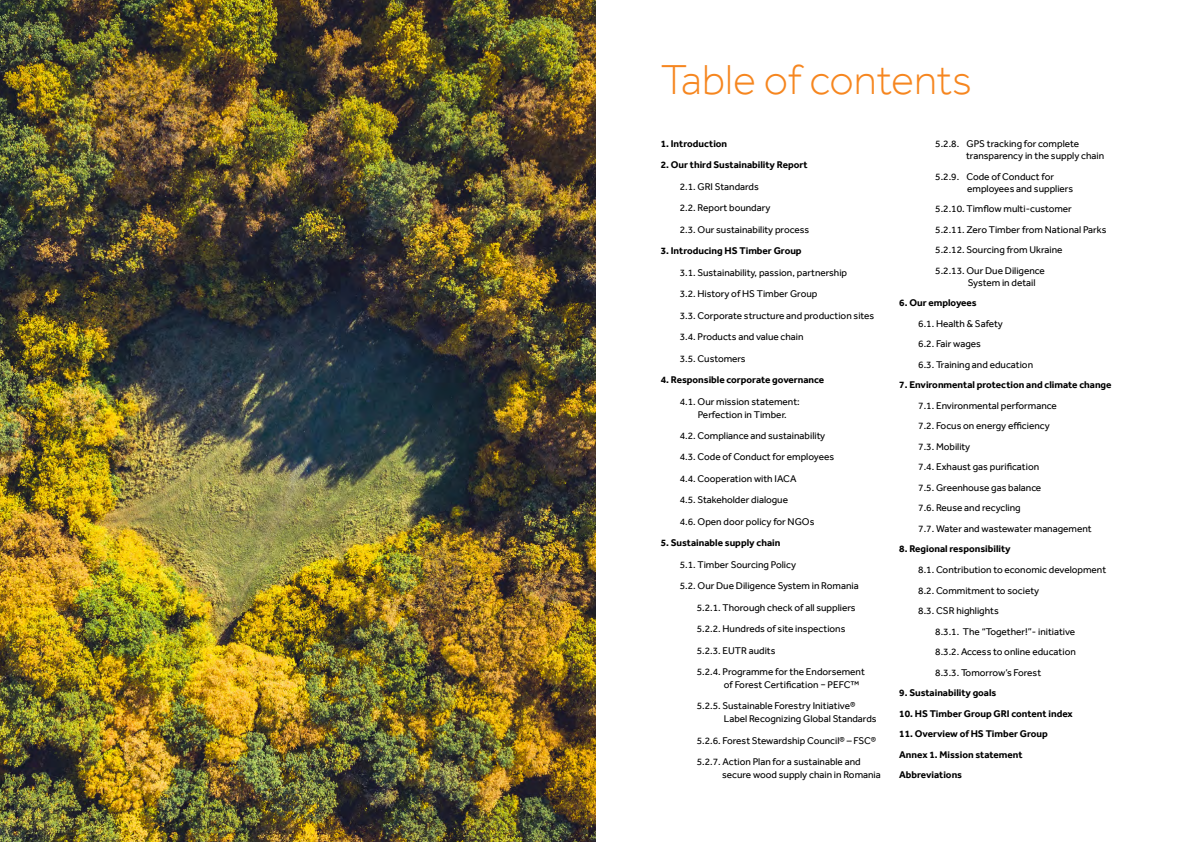
<style>
.page{position:relative;width:1191px;height:842px;background:#fff}
.page>*{position:absolute;margin:0;border:0;box-sizing:border-box;transform-origin:0 0}
.t1{font:300 43px "Effra";color:#f6861f}
.t2{font:10px/21.5px "Effra";color:#000}
.t3{font:700 10px/20.5px "Effra";color:#000}
</style>
<div class="page">
<img style="left:0;top:0;width:595px;height:842px">
<h1 class="t1" style="left:660px;top:54px;width:313px">Table of contents</h1>
<p class="t3" style="left:660px;top:133px;width:68px">1. Introduction</p>
<p class="t3" style="left:660px;top:155px;width:148px">2. Our third Sustainability Report</p>
<p class="t2" style="left:679px;top:176px;width:131px">2.1. GRI Standards<br>2.2. Report boundary<br>2.3. Our sustainability process</p>
<p class="t3" style="left:660px;top:241px;width:142px">3. Introducing HS Timber Group</p>
<p class="t2" style="left:679px;top:262px;width:196px">3.1. Sustainability, passion, partnership<br>3.2. History of HS Timber Group<br>3.3. Corporate structure and production sites 3.4. Products and value chain<br>3.5. Customers</p>
<p class="t3" style="left:660px;top:369px;width:165px">4. Responsible corporate governance</p>
<p class="t2" style="left:679px;top:395px;width:121px;line-height:13px;text-align:center">4.1. Our mission statement:<br>Perfection in Timber.</p>
<p class="t2" style="left:679px;top:425px;width:156px">4.2. Compliance and sustainability<br>4.3. Code of Conduct for employees<br>4.4. Cooperation with IACA<br>4.5. Stakeholder dialogue<br>4.6. Open door policy for NGOs</p>
<p class="t3" style="left:660px;top:533px;width:121px">5. Sustainable supply chain</p>
<p class="t2" style="left:679px;top:553px;width:118px">5.1. Timber Sourcing Policy</p>
<p class="t2" style="left:679px;top:575px;width:180px">5.2. Our Due Diligence System in Romania</p>
<p class="t2" style="left:696px;top:596px;width:160px">5.2.1. Thorough check of all suppliers</p>
<p class="t2" style="left:696px;top:618px;width:150px">5.2.2. Hundreds of site inspections</p>
<p class="t2" style="left:696px;top:639px;width:80px">5.2.3. EUTR audits</p>
<p class="t2" style="left:696px;top:661px;width:170px">5.2.4. Programme for the Endorsement</p>
<p class="t2" style="left:696px;top:674px;width:164px;text-indent:27px">of Forest Certification − PEFC™<br>5.2.5. Sustainable Forestry Initiative®</p>
<p class="t2" style="left:696px;top:708px;width:181px;text-align:justify;text-indent:27px">Label Recognizing Global Standards 5.2.6. Forest Stewardship Council® – FSC® 5.2.7. Action Plan for a sustainable and</p>
<p class="t2" style="left:722px;top:764px;width:160px">secure wood supply chain in Romania</p>
<p class="t2" style="left:966px;top:138px;width:140px;line-height:12px;text-indent:-31px">5.2.8. GPS tracking for complete transparency in the supply chain</p>
<p class="t2" style="left:967px;top:170px;width:107px;line-height:12px;text-indent:-32px">5.2.9. Code of Conduct for employees and suppliers</p>
<p class="t2" style="left:935px;top:198px;width:173px;line-height:20.5px">5.2.10. Timflow multi-customer<br>5.2.11. Zero Timber from National Parks<br>5.2.12. Sourcing from Ukraine<br>5.2.13. Our Due Diligence</p>
<p class="t2" style="left:967px;top:271px;width:69px">System in detail</p>
<p class="t3" style="left:899px;top:292px;width:79px">6. Our employees</p>
<p class="t2" style="left:918px;top:313px;width:116px;line-height:20.5px">6.1. Health &amp; Safety<br>6.2. Fair wages<br>6.3. Training and education</p>
<p class="t3" style="left:899px;top:375px;width:214px">7. Environmental protection and climate change</p>
<p class="t2" style="left:918px;top:395px;width:175px;line-height:20.5px">7.1. Environmental performance<br>7.2. Focus on energy efficiency<br>7.3. Mobility<br>7.4. Exhaust gas purification<br>7.5. Greenhouse gas balance<br>7.6. Reuse and recycling<br>7.7. Water and wastewater management</p>
<p class="t3" style="left:899px;top:539px;width:113px">8. Regional responsibility</p>
<p class="t2" style="left:918px;top:559px;width:189px">8.1. Contribution to economic development</p>
<p class="t2" style="left:918px;top:579px;width:122px">8.2. Commitment to society</p>
<p class="t2" style="left:918px;top:600px;width:82px">8.3. CSR highlights</p>
<p class="t2" style="left:935px;top:620px;width:141px">8.3.1. The “Together!”- initiative</p>
<p class="t2" style="left:935px;top:641px;width:142px">8.3.2. Access to online education</p>
<p class="t2" style="left:935px;top:661px;width:107px">8.3.3. Tomorrow’s Forest</p>
<p class="t3" style="left:899px;top:682px;width:99px">9. Sustainability goals</p>
<p class="t3" style="left:899px;top:703px;width:175px">10. HS Timber Group GRI content index</p>
<p class="t3" style="left:899px;top:723px;width:150px">11. Overview of HS Timber Group<br>Annex 1. Mission statement<br>Abbreviations</p>
</div>
